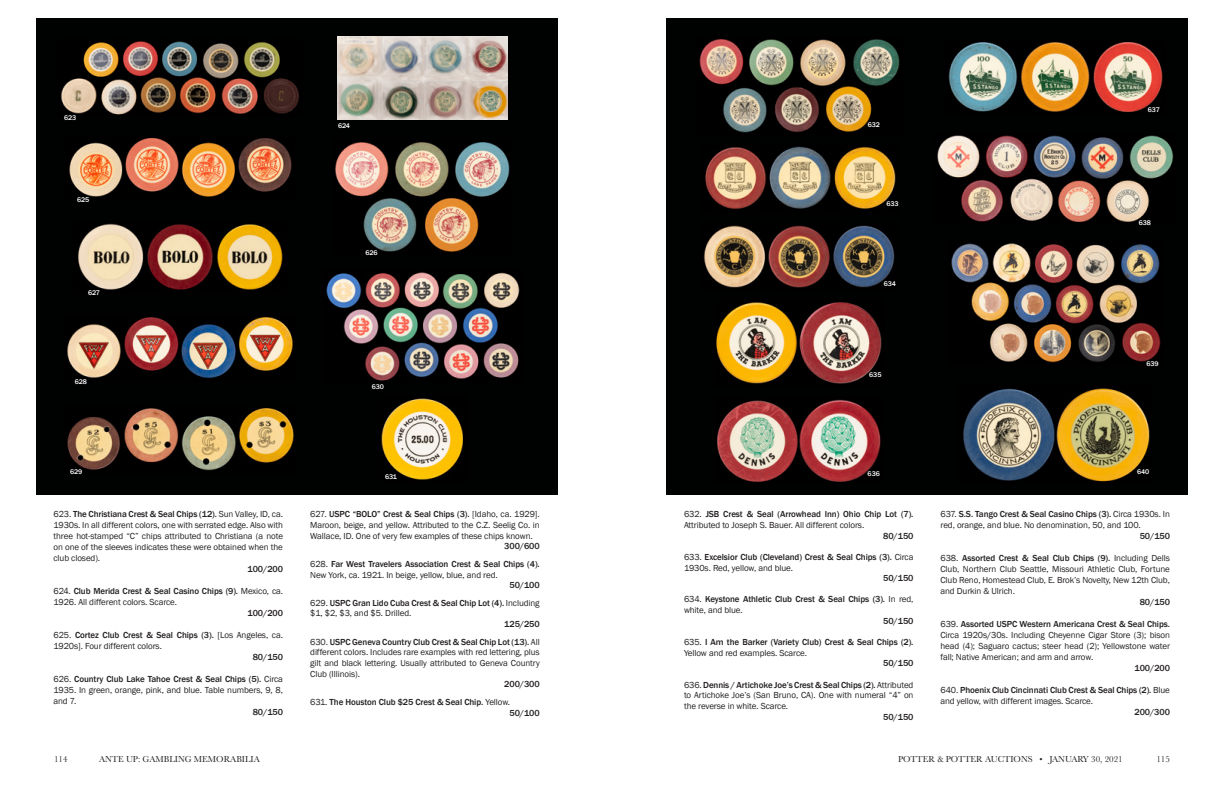
<style>
.page{position:relative;width:1224px;height:792px;background:#fff}
.page>*{position:absolute;margin:0;border:0;box-sizing:border-box;transform-origin:0 0}
.t1{font:9px/11px "Franklin Gothic";letter-spacing:-.01em;color:#231f20;text-align:justify}
.t2{font:500 9px/17.6px "Franklin Gothic";letter-spacing:-.01em;color:#231f20}
.t3{font:9px "Baskerville";color:#231f20}
.t4{font:500 7px "Franklin Gothic";letter-spacing:-.01em;color:#fff}
.s1{font-weight:500}
.s2{font-weight:400}
</style>
<div class="page">
<div style="left:666px;top:18px;width:522px;height:477px;background:#000101"></div>
<div style="left:36px;top:18px;width:522px;height:477px;background:#000101"></div>
<img style="left:61px;top:41px;width:238px;height:74px">
<img style="left:338px;top:36px;width:170px;height:84px">
<img style="left:69px;top:137px;width:223px;height:60px">
<img style="left:335px;top:142px;width:175px;height:110px">
<img style="left:78px;top:223px;width:205px;height:67px">
<img style="left:67px;top:317px;width:226px;height:62px">
<img style="left:67px;top:408px;width:227px;height:63px">
<img style="left:326px;top:272px;width:194px;height:109px">
<img style="left:381px;top:398px;width:82px;height:82px">
<img style="left:699px;top:39px;width:201px;height:94px">
<img style="left:705px;top:146px;width:191px;height:63px">
<img style="left:703px;top:225px;width:192px;height:63px">
<img style="left:716px;top:301px;width:166px;height:83px">
<img style="left:717px;top:399px;width:164px;height:83px">
<img style="left:948px;top:42px;width:215px;height:71px">
<img style="left:937px;top:135px;width:237px;height:87px">
<img style="left:951px;top:243px;width:210px;height:120px">
<img style="left:963px;top:388px;width:187px;height:94px">
<p class="t4" style="left:64px;top:113px;width:14px">623</p>
<p class="t4" style="left:77px;top:195px;width:14px">625</p>
<p class="t4" style="left:88px;top:288px;width:13px">627</p>
<p class="t4" style="left:338px;top:121px;width:13px">624</p>
<p class="t4" style="left:366px;top:248px;width:14px">626</p>
<p class="t4" style="left:75px;top:377px;width:14px">628</p>
<p class="t4" style="left:372px;top:382px;width:14px">630</p>
<p class="t4" style="left:70px;top:467px;width:14px">629</p>
<p class="t1" style="left:54px;top:509px;width:231px">623. <span class="s1">The Christiana Crest &amp; Seal Chips (12).</span> Sun Valley, ID, ca.<br>1930s. In all different colors, one with serrated edge. Also with three hot-stamped “C” chips attributed to Christiana (a note on one of the sleeves indicates these were obtained when the club closed).</p>
<p class="t2" style="left:248px;top:561px;width:37px">100/200</p>
<p class="t1" style="left:54px;top:586px;width:231px">624. <span class="s1">Club Merida Crest &amp; Seal Casino Chips (9).</span> Mexico, ca.<br>1926. All different colors. Scarce.</p>
<p class="t2" style="left:248px;top:605px;width:37px">100/200</p>
<p class="t1" style="left:54px;top:630px;width:231px">625. <span class="s1">Cortez Club Crest &amp; Seal Chips (3).</span> [Los Angeles, ca.<br>1920s]. Four different colors.</p>
<p class="t2" style="left:253px;top:649px;width:32px">80/150</p>
<p class="t1" style="left:54px;top:674px;width:231px">626. <span class="s1">Country Club Lake Tahoe Crest &amp; Seal Chips (5).</span> Circa 1935. In green, orange, pink, and blue. Table numbers, 9, 8, and 7.</p>
<p class="t2" style="left:253px;top:704px;width:32px">80/150</p>
<p class="t4" style="left:385px;top:472px;width:13px">631</p>
<p class="t1" style="left:310px;top:509px;width:231px;line-height:10.6px">627. <span class="s1">USPC “BOLO” Crest &amp; Seal Chips (3).</span> [Idaho, ca. 1929].<br>Maroon, beige, and yellow. Attributed to the C.Z. Seelig Co. in Wallace, ID. One of very few examples of these chips known.</p>
<p class="t2" style="left:310px;top:538px;width:231px;text-align:right">300/600<br><span class="s2">628.</span> Far West Travelers Association Crest &amp; Seal Chips (4).</p>
<p class="t1" style="left:310px;top:569px;width:189px">New York, ca. 1921. In beige, yellow, blue, and red.</p>
<p class="t2" style="left:310px;top:576px;width:231px;text-align:right">50/100<br><span class="s2">629.</span> USPC Gran Lido Cuba Crest &amp; Seal Chip Lot (4). <span class="s2">Including</span></p>
<p class="t1" style="left:310px;top:608px;width:103px">$1, $2, $3, and $5. Drilled.</p>
<p class="t2" style="left:310px;top:615px;width:231px;text-align:right">125/250<br><span class="s2">630.</span> USPC Geneva Country Club Crest &amp; Seal Chip Lot (13). <span class="s2">All</span></p>
<p class="t1" style="left:310px;top:647px;width:231px;line-height:10.6px">different colors. Includes rare examples with red lettering, plus gilt and black lettering. Usually attributed to Geneva Country Club (Illinois).</p>
<p class="t2" style="left:310px;top:676px;width:231px;text-indent:194px">200/300<br><span class="s2">631.</span> The Houston Club $25 Crest &amp; Seal Chip. <span class="s2">Yellow.</span></p>
<p class="t2" style="left:510px;top:704px;width:32px">50/100</p>
<p class="t4" style="left:868px;top:121px;width:14px">632</p>
<p class="t4" style="left:887px;top:200px;width:14px">633</p>
<p class="t4" style="left:884px;top:279px;width:14px">634</p>
<p class="t4" style="left:869px;top:370px;width:14px">635</p>
<p class="t4" style="left:1148px;top:105px;width:13px">637</p>
<p class="t4" style="left:1139px;top:218px;width:14px">638</p>
<p class="t4" style="left:1146px;top:359px;width:14px">639</p>
<p class="t4" style="left:868px;top:469px;width:14px">636</p>
<p class="t4" style="left:1137px;top:468px;width:14px">640</p>
<p class="t1" style="left:684px;top:509px;width:231px;line-height:10.6px">632. <span class="s1">JSB Crest &amp; Seal (Arrowhead Inn) Ohio Chip Lot (7).<br></span>Attributed to Joseph S. Bauer. All different colors.</p>
<p class="t2" style="left:883px;top:527px;width:32px">80/150</p>
<p class="t2" style="left:684px;top:552px;width:231px;line-height:10.6px"><span class="s2">633.</span> Excelsior Club (Cleveland) Crest &amp; Seal Chips (3). <span class="s2">Circa<br>1930s. Red, yellow, and blue.</span></p>
<p class="t2" style="left:883px;top:569px;width:32px">50/150</p>
<p class="t2" style="left:684px;top:594px;width:231px;line-height:10.6px"><span class="s2">634.</span> Keystone Athletic Club Crest &amp; Seal Chips (3). <span class="s2">In red, white, and blue.</span></p>
<p class="t2" style="left:883px;top:612px;width:32px">50/150</p>
<p class="t2" style="left:684px;top:637px;width:231px;line-height:10.6px"><span class="s2">635.</span> I Am the Barker (Variety Club) Crest &amp; Seal Chips (2).<br><span class="s2">Yellow and red examples. Scarce.</span></p>
<p class="t2" style="left:883px;top:655px;width:32px">50/150</p>
<p class="t1" style="left:684px;top:680px;width:231px;line-height:10.6px">636. <span class="s1">Dennis / Artichoke Joe’s Crest &amp; Seal Chips (2).</span> Attributed to Artichoke Joe’s (San Bruno, CA). One with numeral “4” on the reverse in white. Scarce.</p>
<p class="t2" style="left:883px;top:708px;width:32px">50/150</p>
<p class="t1" style="left:940px;top:509px;width:231px">637. <span class="s1">S.S. Tango Crest &amp; Seal Casino Chips (3).</span> Circa 1930s. In red, orange, and blue. No denomination, 50, and 100.</p>
<p class="t2" style="left:1140px;top:528px;width:32px">50/150</p>
<p class="t1" style="left:940px;top:553px;width:231px">638. <span class="s1">Assorted Crest &amp; Seal Club Chips (9).</span> Including Dells Club, Northern Club Seattle, Missouri Athletic Club, Fortune Club Reno, Homestead Club, E. Brok’s Novelty, New 12th Club, and Durkin &amp; Ulrich.</p>
<p class="t2" style="left:1140px;top:594px;width:32px">80/150</p>
<p class="t1" style="left:940px;top:619px;width:231px">639. <span class="s1">Assorted USPC Western Americana Crest &amp; Seal Chips.<br></span>Circa 1920s/30s. Including Cheyenne Cigar Store (3); bison head (4); Saguaro cactus; steer head (2); Yellowstone water fall; Native American; and arm and arrow.</p>
<p class="t2" style="left:1135px;top:660px;width:37px">100/200</p>
<p class="t1" style="left:940px;top:685px;width:231px">640. <span class="s1">Phoenix Club Cincinnati Club Crest &amp; Seal Chips (2).</span> Blue and yellow, with different images. Scarce.</p>
<p class="t2" style="left:1135px;top:704px;width:37px">200/300</p>
<p class="t3" style="left:54px;top:753px;width:15px">114</p>
<p class="t3" style="left:99px;top:753px;width:162px">ANTE UP: GAMBLING MEMORABILIA</p>
<p class="t3" style="left:898px;top:753px;width:226px">POTTER &amp; POTTER AUCTIONS • JANUARY 30, 2021</p>
<p class="t3" style="left:1156px;top:753px;width:15px">115</p>
</div>
